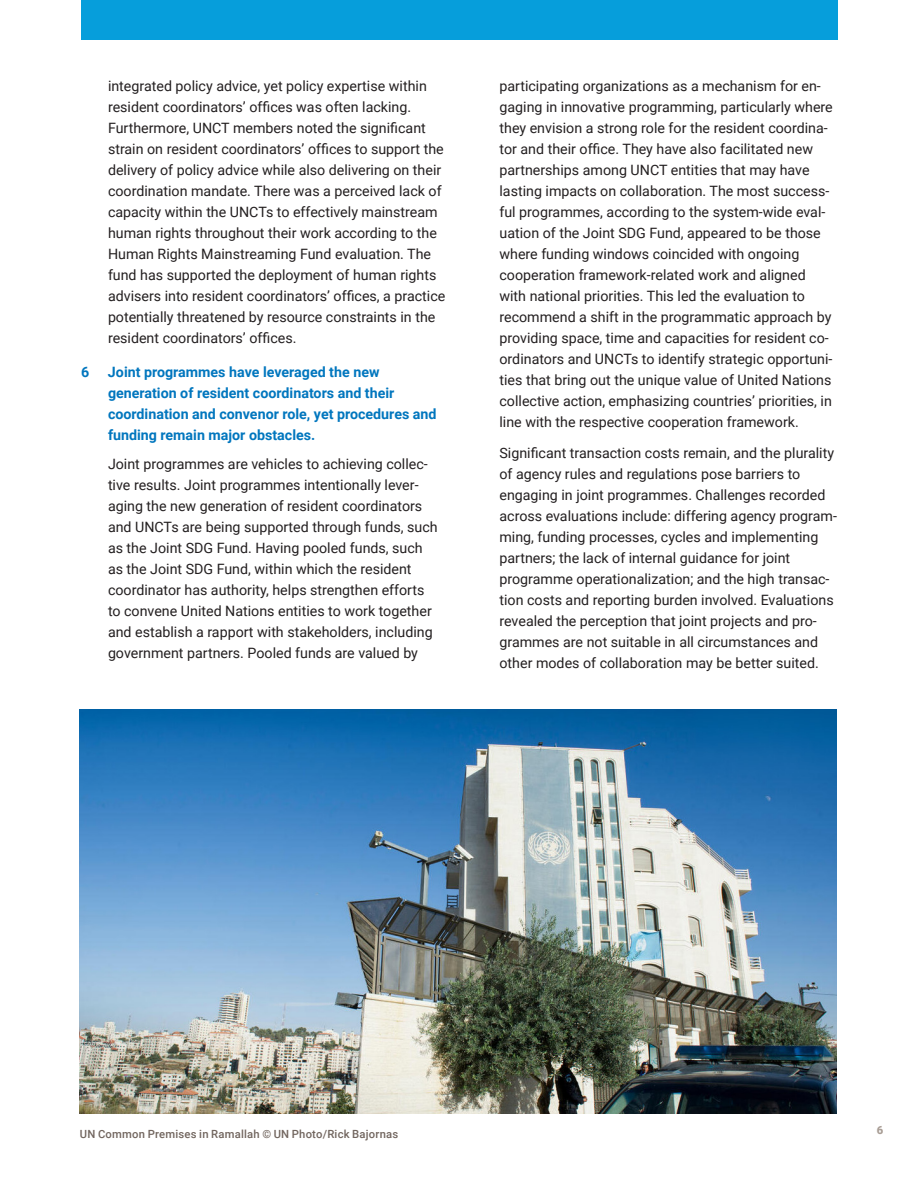
<style>
.page{position:relative;width:918px;height:1188px;background:#fff}
.page>*{position:absolute;margin:0;border:0;box-sizing:border-box;transform-origin:0 0}
.t1{font:14.25px/21px "Roboto";color:#231f20}
.t2{font:700 14.25px/21px "Roboto";color:#0076be}
.t3{font:500 11.25px "Roboto";letter-spacing:.02em;color:#71655e}
.t4{font:900 11.25px "Roboto";color:#a99e96}
</style>
<div class="page">
<div style="left:81px;top:0;width:756px;height:40px;background:#069edb"></div>
<img style="left:80px;top:710px;width:757px;height:404px">
<p class="t1" style="left:108px;top:77px;width:339px">integrated policy advice, yet policy expertise within resident coordinators’ offices was often lacking.<br>Furthermore, UNCT members noted the significant strain on resident coordinators’ offices to support the delivery of policy advice while also delivering on their coordination mandate. There was a perceived lack of capacity within the UNCTs to effectively mainstream human rights throughout their work according to the Human Rights Mainstreaming Fund evaluation. The fund has supported the deployment of human rights advisers into resident coordinators’ offices, a practice potentially threatened by resource constraints in the resident coordinators’ offices.</p>
<p class="t2" style="left:81px;top:362px;width:10px">6</p>
<p class="t2" style="left:108px;top:362px;width:330px">Joint programmes have leveraged the new generation of resident coordinators and their coordination and convenor role, yet procedures and funding remain major obstacles.</p>
<p class="t1" style="left:108px;top:454px;width:331px">Joint programmes are vehicles to achieving collec&shy;tive results. Joint programmes intentionally lever&shy;aging the new generation of resident coordinators and UNCTs are being supported through funds, such as the Joint SDG Fund. Having pooled funds, such as the Joint SDG Fund, within which the resident coordinator has authority, helps strengthen efforts to convene United Nations entities to work together and establish a rapport with stakeholders, including government partners. Pooled funds are valued by</p>
<p class="t1" style="left:500px;top:77px;width:335px">participating organizations as a mechanism for en&shy;gaging in innovative programming, particularly where they envision a strong role for the resident coordina&shy;tor and their office. They have also facilitated new partnerships among UNCT entities that may have lasting impacts on collaboration. The most success&shy;ful programmes, according to the system-wide eval&shy;uation of the Joint SDG Fund, appeared to be those where funding windows coincided with ongoing cooperation framework-related work and aligned with national priorities. This led the evaluation to recommend a shift in the programmatic approach by providing space, time and capacities for resident co&shy;ordinators and UNCTs to identify strategic opportuni&shy;ties that bring out the unique value of United Nations collective action, emphasizing countries’ priorities, in line with the respective cooperation framework.</p>
<p class="t1" style="left:500px;top:442px;width:339px">Significant transaction costs remain, and the plurality of agency rules and regulations pose barriers to engaging in joint programmes. Challenges recorded across evaluations include: differing agency program&shy;ming, funding processes, cycles and implementing partners; the lack of internal guidance for joint programme operationalization; and the high transac&shy;tion costs and reporting burden involved. Evaluations revealed the perception that joint projects and pro&shy;grammes are not suitable in all circumstances and other modes of collaboration may be better suited.</p>
<p class="t3" style="left:80px;top:1129px;width:320px">UN Common Premises in Ramallah © UN Photo/Rick Bajornas</p>
<p class="t4" style="left:877px;top:1124px;width:8px">6</p>
</div>
